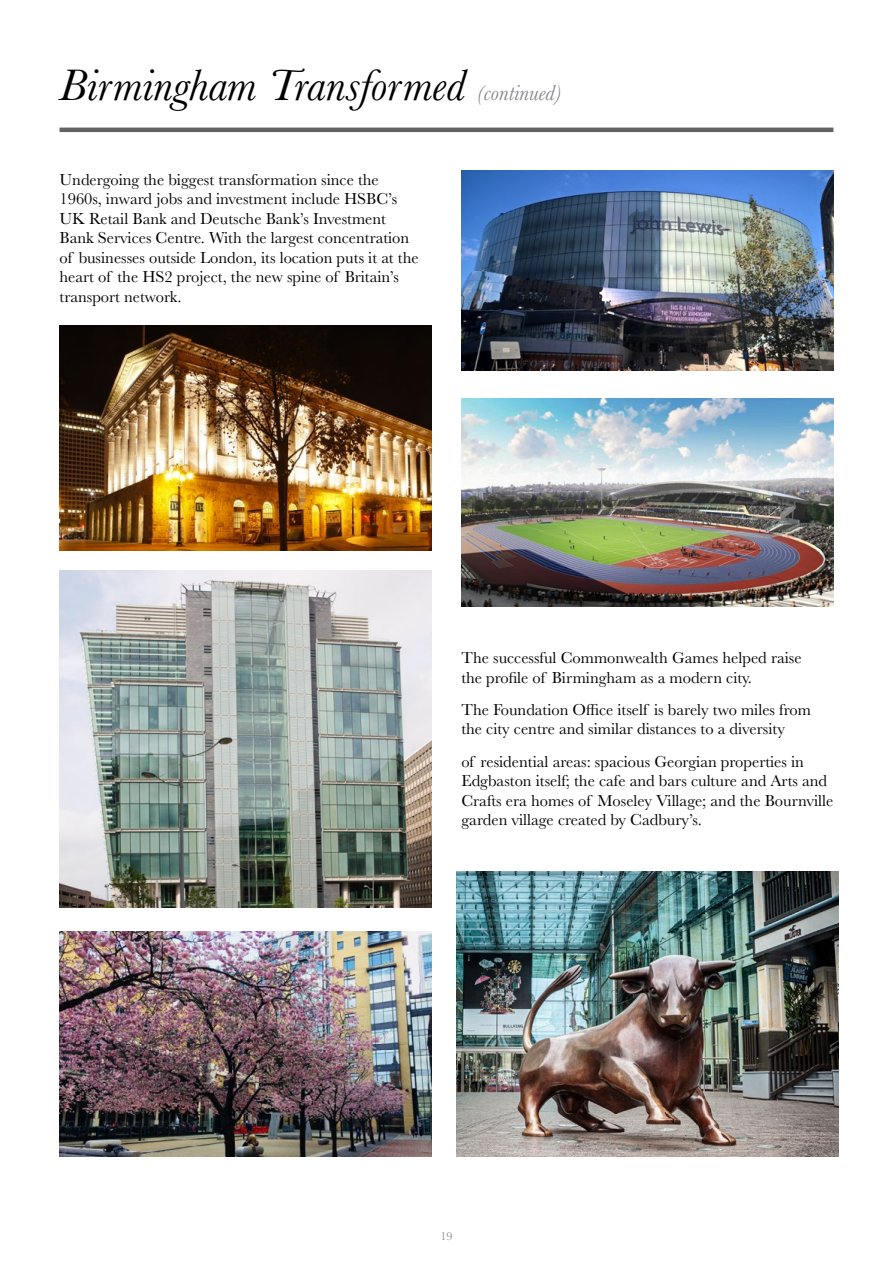
<style>
.page{position:relative;width:893px;height:1263px;background:#fff}
.page>*{position:absolute;margin:0;border:0;box-sizing:border-box;transform-origin:0 0}
.t1{font:italic 45.75px "Baskerville";color:#000}
.t2{font:16.5px/19.5px "Baskerville";color:#000}
.t3{font:12px "Baskerville";color:#86888c}
.s1{font-size:22.5px;color:#86888c}
</style>
<div class="page">
<img style="left:60px;top:931px;width:372px;height:226px">
<img style="left:461px;top:170px;width:372px;height:201px">
<img style="left:60px;top:571px;width:372px;height:337px">
<img style="left:462px;top:399px;width:371px;height:207px">
<hr style="left:60px;top:128px;width:773px;height:4px;background:#646363">
<img style="left:60px;top:325px;width:372px;height:226px">
<img style="left:456px;top:872px;width:383px;height:285px">
<h1 class="t1" style="left:60px;top:55px;width:504px">Birmingham Transformed <span class="s1">(continued)</span></h1>
<p class="t2" style="left:60px;top:170px;width:361px">Undergoing the biggest transformation since the 1960s, inward jobs and investment include HSBC’s UK Retail Bank and Deutsche Bank’s Investment Bank Services Centre. With the largest concentration of businesses outside London, its location puts it at the heart of the HS2 project, the new spine of Britain’s transport network.</p>
<p class="t2" style="left:461px;top:648px;width:342px">The successful Commonwealth Games helped raise the profile of Birmingham as a modern city.</p>
<p class="t2" style="left:461px;top:700px;width:351px">The Foundation Office itself is barely two miles from the city centre and similar distances to a diversity</p>
<p class="t2" style="left:461px;top:752px;width:373px">of residential areas: spacious Georgian properties in Edgbaston itself; the cafe and bars culture and Arts and Crafts era homes of Moseley Village; and the Bournville garden village created by Cadbury’s.</p>
<p class="t3" style="left:440px;top:1229px;width:13px">19</p>
</div>
